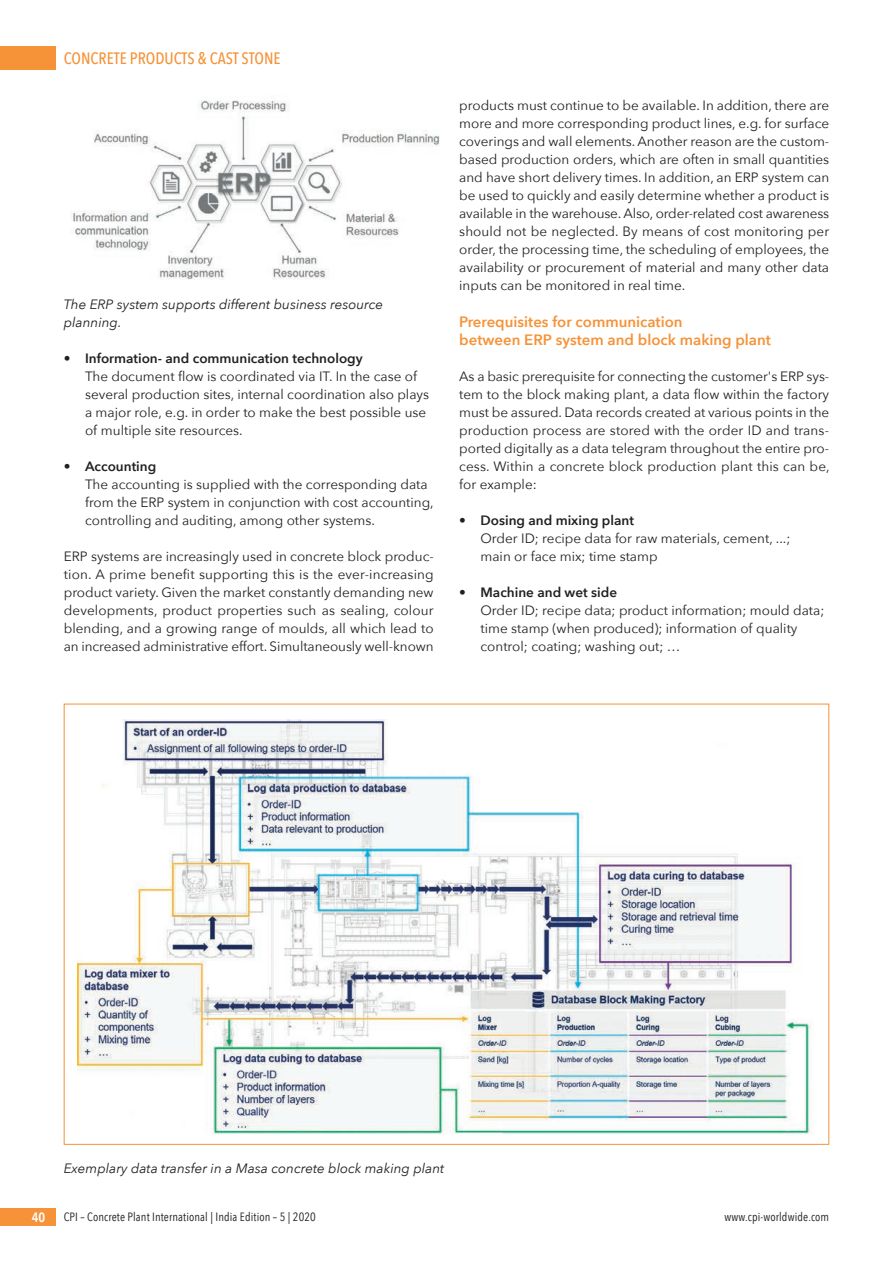
<style>
.page{position:relative;width:893px;height:1263px;background:#fff}
.page>*{position:absolute;margin:0;border:0;box-sizing:border-box;transform-origin:0 0}
.t1{font:500 16.5px "Avenir Next Condensed";color:#f69238}
.t2{font:600 15px/18px "Avenir Next";color:#f69238}
.t3{font:13.5px/18px "Avenir Next";color:#231f20}
.t4{font:italic 13.5px/18px "Avenir Next";color:#231f20}
.t5{font:600 13.5px "Avenir Next";color:#231f20}
.t6{font:600 13.5px "Avenir Next Condensed";color:#fff}
.t7{font:12px "Avenir Next Condensed";letter-spacing:.01em;color:#231f20}
</style>
<div class="page">
<div style="left:0;top:47px;width:55px;height:23px;background:#f69238"></div>
<div style="left:0;top:1208px;width:55px;height:18px;background:#f69238"></div>
<img style="left:72px;top:100px;width:368px;height:180px">
<img style="left:77px;top:719px;width:736px;height:415px">
<p class="t1" style="left:64px;top:48px;width:218px">CONCRETE PRODUCTS &amp; CAST STONE</p>
<p class="t4" style="left:64px;top:294px;width:321px">The ERP system supports different business resource planning.</p>
<p class="t5" style="left:64px;top:346px;width:300px">• Information- and communication technology</p>
<p class="t3" style="left:85px;top:366px;width:346px">The document flow is coordinated via IT. In the case of several production sites, internal coordination also plays a major role, e.g. in order to make the best possible use of multiple site resources.</p>
<p class="t5" style="left:64px;top:454px;width:94px">• Accounting</p>
<p class="t3" style="left:85px;top:474px;width:350px">The accounting is supplied with the corresponding data from the ERP system in conjunction with cost accounting, controlling and auditing, among other systems.</p>
<p class="t3" style="left:64px;top:546px;width:371px;text-align:justify">ERP systems are increasingly used in concrete block produc&shy;tion. A prime benefit supporting this is the ever-increasing product variety. Given the market constantly demanding new developments, product properties such as sealing, colour blending, and a growing range of moulds, all which lead to an increased administrative effort. Simultaneously well-known</p>
<p class="t3" style="left:459px;top:96px;width:371px;text-align:justify">products must continue to be available. In addition, there are more and more corresponding product lines, e.g. for surface coverings and wall elements. Another reason are the custom&shy;based production orders, which are often in small quantities and have short delivery times. In addition, an ERP system can be used to quickly and easily determine whether a product is available in the warehouse. Also, order-related cost awareness should not be neglected. By means of cost monitoring per order, the processing time, the scheduling of employees, the availability or procurement of material and many other data inputs can be monitored in real time.</p>
<p class="t2" style="left:459px;top:312px;width:313px">Prerequisites for communication<br>between ERP system and block making plant</p>
<p class="t3" style="left:459px;top:366px;width:372px;text-align:justify">As a basic prerequisite for connecting the customer's ERP sys&shy;tem to the block making plant, a data flow within the factory must be assured. Data records created at various points in the production process are stored with the order ID and trans&shy;ported digitally as a data telegram throughout the entire pro&shy;cess. Within a concrete block production plant this can be, for example:</p>
<p class="t5" style="left:459px;top:508px;width:176px">• Dosing and mixing plant</p>
<p class="t3" style="left:480px;top:528px;width:311px">Order ID; recipe data for raw materials, cement, ...; main or face mix; time stamp</p>
<p class="t5" style="left:459px;top:580px;width:159px">• Machine and wet side</p>
<p class="t3" style="left:480px;top:600px;width:345px">Order ID; recipe data; product information; mould data; time stamp (when produced); information of quality control; coating; washing out; …</p>
<p class="t4" style="left:64px;top:1158px;width:382px">Exemplary data transfer in a Masa concrete block making plant</p>
<p class="t6" style="left:32px;top:1205px;width:15px">40</p>
<p class="t7" style="left:64px;top:1206px;width:254px">CPI – Concrete Plant International | India Edition – 5 | 2020</p>
<p class="t7" style="left:725px;top:1206px;width:106px">www.cpi-worldwide.com</p>
</div>
